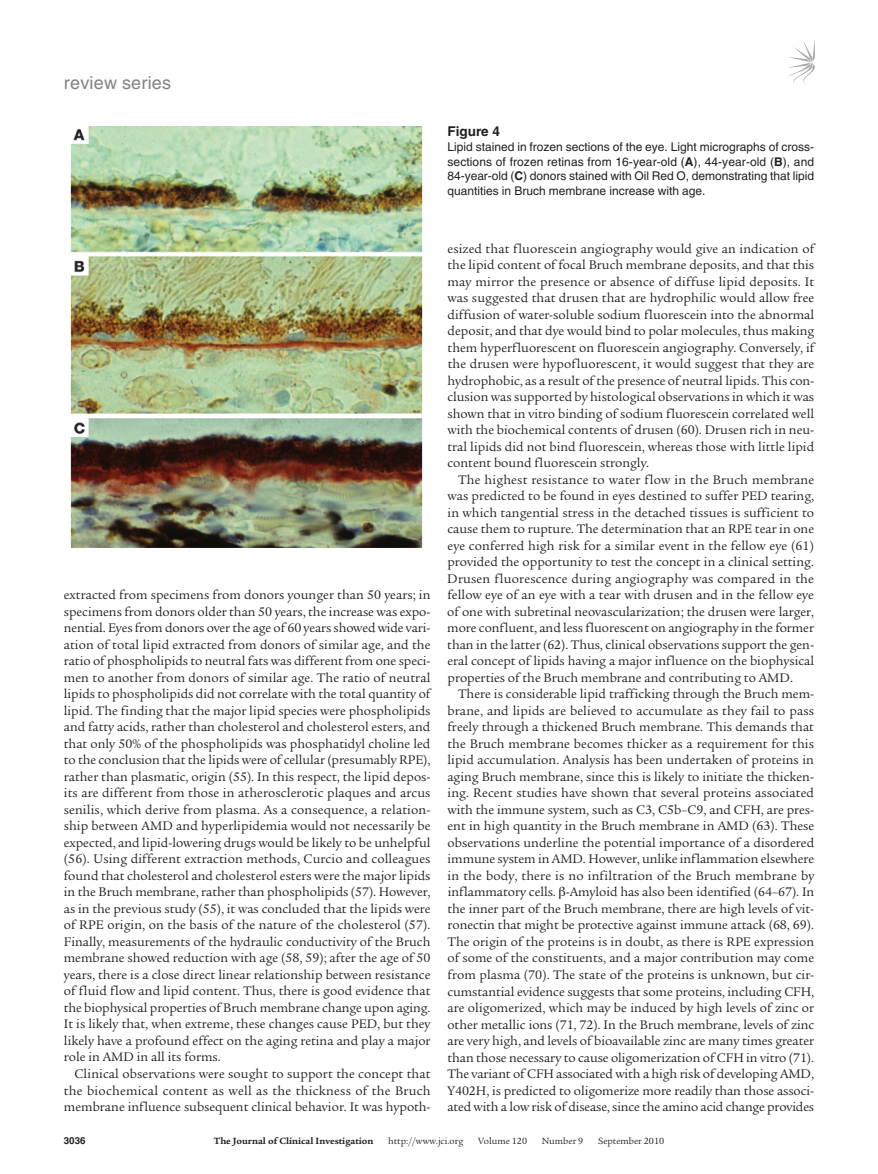
<style>
.page{position:relative;width:878px;height:1174px;background:#fff}
.page>*{position:absolute;margin:0;border:0;box-sizing:border-box;transform-origin:0 0}
.t1{font:18px "Helvetica LT Std";letter-spacing:.01em;color:#808285}
.t2{font:13.5px/16.5px "Legacy Serif Std";color:#231f20;text-align:justify}
.t3{font:700 13.5px "Helvetica LT Std";color:#231f20}
.t4{font:12px/14.7px "Helvetica LT Std";color:#231f20;text-align:justify}
.t5{font:9.75px "Legacy Serif Std";color:#231f20}
.t6{font:700 9.75px "Legacy Serif Std";color:#231f20}
.t7{font:700 9.75px "Helvetica LT Std";color:#231f20}
.s1{font-weight:700}
</style>
<div class="page">
<svg style="left:788px;top:41px;width:26px;height:43px"></svg>
<img style="left:70px;top:126px;width:353px;height:421px">
<h1 class="t1" style="left:64px;top:72px;width:109px">review series</h1>
<p class="t3" style="left:447px;top:123px;width:54px">Figure 4</p>
<p class="t4" style="left:447px;top:139px;width:368px">Lipid stained in frozen sections of the eye. Light micrographs of cross&shy;sections of frozen retinas from 16-year-old (<span class="s1">A</span>), 44-year-old (<span class="s1">B</span>), and 84-year-old (<span class="s1">C</span>) donors stained with Oil Red O, demonstrating that lipid quantities in Bruch membrane increase with age.</p>
<p class="t2" style="left:64px;top:587px;width:368px">extracted from specimens from donors younger than 50 years; in specimens from donors older than 50 years, the increase was expo&shy;nential. Eyes from donors over the age of 60 years showed wide vari&shy;ation of total lipid extracted from donors of similar age, and the ratio of phospholipids to neutral fats was different from one speci&shy;men to another from donors of similar age. The ratio of neutral lipids to phospholipids did not correlate with the total quantity of lipid. The finding that the major lipid species were phospholipids and fatty acids, rather than cholesterol and cholesterol esters, and that only 50% of the phospholipids was phosphatidyl choline led to the conclusion that the lipids were of cellular (presumably RPE), rather than plasmatic, origin (55). In this respect, the lipid depos&shy;its are different from those in atherosclerotic plaques and arcus senilis, which derive from plasma. As a consequence, a relation&shy;ship between AMD and hyperlipidemia would not necessarily be expected, and lipid-lowering drugs would be likely to be unhelpful (56). Using different extraction methods, Curcio and colleagues found that cholesterol and cholesterol esters were the major lipids in the Bruch membrane, rather than phospholipids (57). However, as in the previous study (55), it was concluded that the lipids were of RPE origin, on the basis of the nature of the cholesterol (57).<br>Finally, measurements of the hydraulic conductivity of the Bruch membrane showed reduction with age (58, 59); after the age of 50 years, there is a close direct linear relationship between resistance of fluid flow and lipid content. Thus, there is good evidence that the biophysical properties of Bruch membrane change upon aging.<br>It is likely that, when extreme, these changes cause PED, but they likely have a profound effect on the aging retina and play a major role in AMD in all its forms.</p>
<p class="t2" style="left:64px;top:1065px;width:368px;text-indent:11px">Clinical observations were sought to support the concept that the biochemical content as well as the thickness of the Bruch membrane influence subsequent clinical behavior. It was hypoth-</p>
<p class="t2" style="left:447px;top:240px;width:368px">esized that fluorescein angiography would give an indication of the lipid content of focal Bruch membrane deposits, and that this may mirror the presence or absence of diffuse lipid deposits. It was suggested that drusen that are hydrophilic would allow free diffusion of water-soluble sodium fluorescein into the abnormal deposit, and that dye would bind to polar molecules, thus making them hyperfluorescent on fluorescein angiography. Conversely, if the drusen were hypofluorescent, it would suggest that they are hydrophobic, as a result of the presence of neutral lipids. This con&shy;clusion was supported by histological observations in which it was shown that in vitro binding of sodium fluorescein correlated well with the biochemical contents of drusen (60). Drusen rich in neu&shy;tral lipids did not bind fluorescein, whereas those with little lipid content bound fluorescein strongly.</p>
<p class="t2" style="left:447px;top:471px;width:368px;text-indent:11px">The highest resistance to water flow in the Bruch membrane was predicted to be found in eyes destined to suffer PED tearing, in which tangential stress in the detached tissues is sufficient to cause them to rupture. The determination that an RPE tear in one eye conferred high risk for a similar event in the fellow eye (61) provided the opportunity to test the concept in a clinical setting.<br>Drusen fluorescence during angiography was compared in the fellow eye of an eye with a tear with drusen and in the fellow eye of one with subretinal neovascularization; the drusen were larger, more confluent, and less fluorescent on angiography in the former than in the latter (62). Thus, clinical observations support the gen&shy;eral concept of lipids having a major influence on the biophysical properties of the Bruch membrane and contributing to AMD.</p>
<p class="t2" style="left:447px;top:686px;width:368px;text-indent:11px">There is considerable lipid trafficking through the Bruch mem&shy;brane, and lipids are believed to accumulate as they fail to pass freely through a thickened Bruch membrane. This demands that the Bruch membrane becomes thicker as a requirement for this lipid accumulation. Analysis has been undertaken of proteins in aging Bruch membrane, since this is likely to initiate the thicken&shy;ing. Recent studies have shown that several proteins associated with the immune system, such as C3, C5b–C9, and CFH, are pres&shy;ent in high quantity in the Bruch membrane in AMD (63). These observations underline the potential importance of a disordered immune system in AMD. However, unlike inflammation elsewhere in the body, there is no infiltration of the Bruch membrane by inflammatory cells. -Amyloid has also been identified (64–67). In the inner part of the Bruch membrane, there are high levels of vit&shy;ronectin that might be protective against immune attack (68, 69).<br>The origin of the proteins is in doubt, as there is RPE expression of some of the constituents, and a major contribution may come from plasma (70). The state of the proteins is unknown, but cir&shy;cumstantial evidence suggests that some proteins, including CFH, are oligomerized, which may be induced by high levels of zinc or other metallic ions (71, 72). In the Bruch membrane, levels of zinc are very high, and levels of bioavailable zinc are many times greater than those necessary to cause oligomerization of CFH in vitro (71).<br>The variant of CFH associated with a high risk of developing AMD, Y402H, is predicted to oligomerize more readily than those associ&shy;ated with a low risk of disease, since the amino acid change provides</p>
<p class="t7" style="left:64px;top:1134px;width:23px">3036</p>
<p class="t6" style="left:214px;top:1135px;width:161px">The Journal of Clinical Investigation</p>
<p class="t5" style="left:388px;top:1135px;width:77px">http://www.jci.org</p>
<p class="t5" style="left:478px;top:1135px;width:50px">Volume 120</p>
<p class="t5" style="left:542px;top:1135px;width:43px">Number 9</p>
<p class="t5" style="left:598px;top:1135px;width:68px">September 2010</p>
</div>
